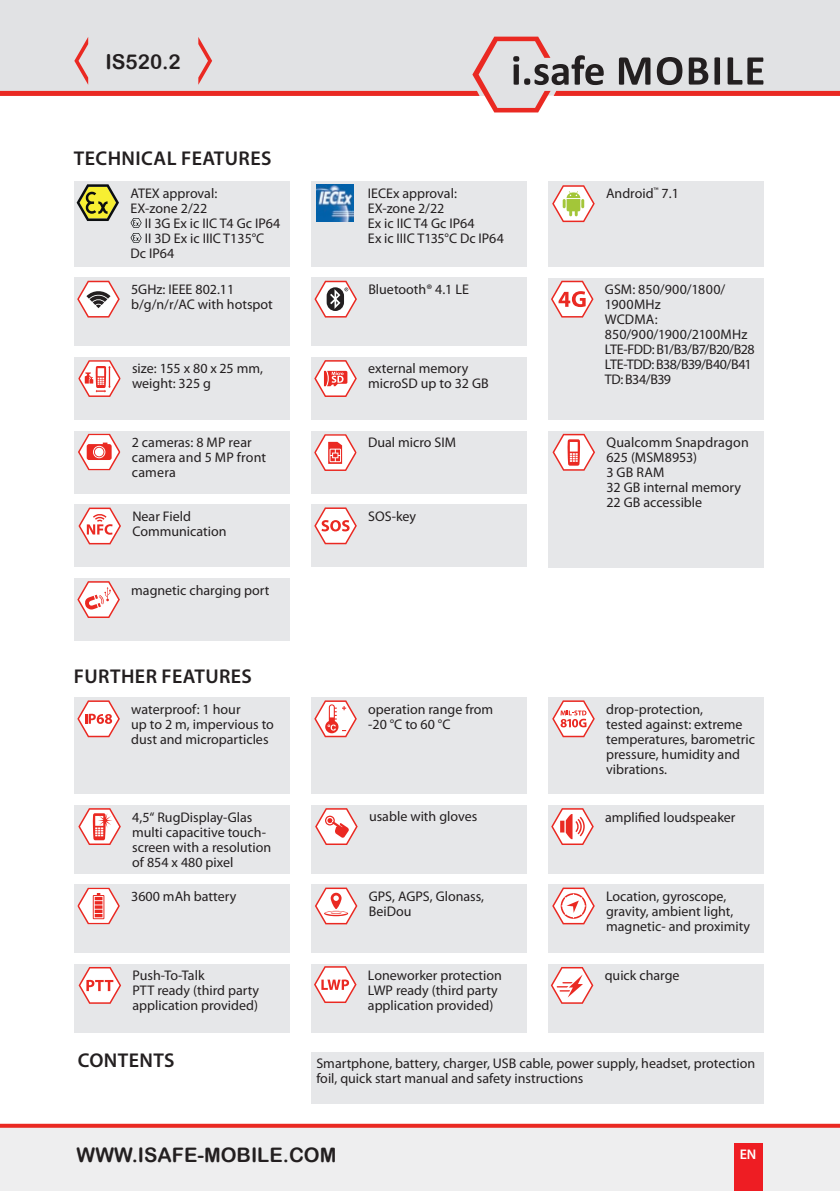
<style>
.page{position:relative;width:840px;height:1191px;background:#fff}
.page>*{position:absolute;margin:0;border:0;box-sizing:border-box;transform-origin:0 0}
.t1{font:20.6px "Arial Rounded MT Bold";color:#231f20}
.t2{font:600 20px "Myriad Pro";letter-spacing:.02em;color:#231f20}
.t3{font:20px "Arial Rounded MT Bold";color:#231f20}
.t4{font:14px/15px "Myriad Pro";color:#231f20}
.t5{font:14px/15px "Myriad Pro";letter-spacing:-.02em;color:#231f20}
.t6{font:600 14px "Myriad Pro";color:#fff}
</style>
<div class="page">
<div style="left:0;top:1125px;width:839px;height:66px;background:#eeeeef"></div>
<div style="left:74px;top:181px;width:215px;height:85px;background:#e6e7e9"></div>
<div style="left:310px;top:181px;width:216px;height:85px;background:#e6e7e9"></div>
<div style="left:547px;top:697px;width:216px;height:97px;background:#e6e7e9"></div>
<div style="left:547px;top:278px;width:216px;height:142px;background:#e6e7e9"></div>
<div style="left:74px;top:357px;width:215px;height:63px;background:#e6e7e9"></div>
<div style="left:310px;top:431px;width:216px;height:62px;background:#e6e7e9"></div>
<div style="left:310px;top:505px;width:216px;height:62px;background:#e6e7e9"></div>
<div style="left:310px;top:357px;width:216px;height:63px;background:#e6e7e9"></div>
<div style="left:547px;top:431px;width:216px;height:136px;background:#e6e7e9"></div>
<div style="left:74px;top:431px;width:215px;height:62px;background:#e6e7e9"></div>
<div style="left:74px;top:505px;width:215px;height:62px;background:#e6e7e9"></div>
<div style="left:74px;top:697px;width:215px;height:97px;background:#e6e7e9"></div>
<div style="left:310px;top:697px;width:216px;height:97px;background:#e6e7e9"></div>
<div style="left:310px;top:884px;width:216px;height:68px;background:#e6e7e9"></div>
<div style="left:74px;top:805px;width:215px;height:68px;background:#e6e7e9"></div>
<div style="left:547px;top:884px;width:216px;height:68px;background:#e6e7e9"></div>
<div style="left:310px;top:805px;width:216px;height:68px;background:#e6e7e9"></div>
<div style="left:74px;top:964px;width:215px;height:68px;background:#e6e7e9"></div>
<div style="left:547px;top:805px;width:216px;height:68px;background:#e6e7e9"></div>
<div style="left:310px;top:278px;width:216px;height:68px;background:#e6e7e9"></div>
<div style="left:74px;top:278px;width:215px;height:68px;background:#e6e7e9"></div>
<div style="left:547px;top:181px;width:216px;height:85px;background:#e6e7e9"></div>
<div style="left:74px;top:884px;width:215px;height:68px;background:#e6e7e9"></div>
<div style="left:310px;top:964px;width:216px;height:68px;background:#e6e7e9"></div>
<div style="left:547px;top:964px;width:216px;height:68px;background:#e6e7e9"></div>
<div style="left:74px;top:578px;width:215px;height:63px;background:#e6e7e9"></div>
<div style="left:0;top:0;width:839px;height:37px;background:#e1e2e4"></div>
<svg style="left:0;top:1123px;width:839px;height:4px;background:#ee524c"></svg>
<div style="left:733px;top:1143px;width:29px;height:48px;background:#ee1d23"></div>
<div style="left:310px;top:1052px;width:453px;height:51px;background:#e6e7e9"></div>
<svg style="left:0;top:37px;width:839px;height:75px"></svg>
<img style="left:316px;top:184px;width:37px;height:37px">
<svg style="left:77px;top:184px;width:42px;height:37px"></svg>
<svg style="left:78px;top:808px;width:43px;height:37px"></svg>
<svg style="left:314px;top:700px;width:42px;height:37px"></svg>
<svg style="left:77px;top:700px;width:43px;height:37px"></svg>
<svg style="left:315px;top:808px;width:42px;height:37px"></svg>
<svg style="left:315px;top:887px;width:42px;height:37px"></svg>
<svg style="left:314px;top:281px;width:43px;height:36px"></svg>
<svg style="left:551px;top:281px;width:42px;height:36px"></svg>
<svg style="left:314px;top:360px;width:42px;height:37px"></svg>
<svg style="left:77px;top:281px;width:43px;height:36px"></svg>
<svg style="left:78px;top:360px;width:43px;height:37px"></svg>
<svg style="left:77px;top:887px;width:43px;height:37px"></svg>
<svg style="left:314px;top:434px;width:42px;height:37px"></svg>
<svg style="left:552px;top:887px;width:42px;height:37px"></svg>
<svg style="left:550px;top:967px;width:43px;height:36px"></svg>
<svg style="left:552px;top:185px;width:42px;height:37px"></svg>
<svg style="left:314px;top:966px;width:42px;height:37px"></svg>
<svg style="left:551px;top:808px;width:42px;height:37px"></svg>
<svg style="left:79px;top:967px;width:42px;height:36px"></svg>
<svg style="left:552px;top:434px;width:42px;height:37px"></svg>
<svg style="left:78px;top:507px;width:43px;height:37px"></svg>
<svg style="left:78px;top:433px;width:42px;height:37px"></svg>
<svg style="left:552px;top:700px;width:42px;height:37px"></svg>
<svg style="left:314px;top:507px;width:42px;height:37px"></svg>
<svg style="left:77px;top:581px;width:43px;height:37px"></svg>
<svg style="left:130px;top:218px;width:12px;height:25px"></svg>
<h1 class="t1" style="left:105px;top:49px;width:77px">IS520.2</h1>
<h2 class="t2" style="left:74px;top:146px;width:199px">TECHNICAL FEATURES</h2>
<p class="t4" style="left:130px;top:185px;width:88px">ATEX approval:</p>
<p class="t4" style="left:130px;top:200px;width:78px">EX-zone 2/22</p>
<p class="t4" style="left:145px;top:215px;width:137px">II 3G Ex ic IIC T4 Gc IP64</p>
<p class="t4" style="left:145px;top:230px;width:121px">II 3D Ex ic IIIC T135°C</p>
<p class="t4" style="left:130px;top:245px;width:45px">Dc IP64</p>
<p class="t4" style="left:131px;top:281px;width:143px">5GHz: IEEE 802.11 b/g/n/r/AC with hotspot</p>
<p class="t4" style="left:132px;top:361px;width:132px">size: 155 x 80 x 25 mm, weight: 325 g</p>
<p class="t4" style="left:132px;top:435px;width:136px">2 cameras: 8 MP rear camera and 5 MP front camera</p>
<p class="t4" style="left:132px;top:508px;width:96px">Near Field<br>Communication</p>
<p class="t4" style="left:131px;top:583px;width:140px">magnetic charging port</p>
<h2 class="t2" style="left:74px;top:663px;width:179px">FURTHER FEATURES</h2>
<p class="t4" style="left:367px;top:185px;width:138px">IECEx approval:<br>EX-zone 2/22<br>Ex ic IIC T4 Gc IP64<br>Ex ic IIIC T135°C Dc IP64</p>
<p class="t4" style="left:605px;top:185px;width:74px">Android<sup>™</sup> 7.1</p>
<p class="t4" style="left:368px;top:281px;width:102px">Bluetooth® 4.1 LE</p>
<p class="t4" style="left:368px;top:361px;width:122px">external memory microSD up to 32 GB</p>
<p class="t4" style="left:368px;top:435px;width:89px">Dual micro SIM</p>
<p class="t4" style="left:368px;top:509px;width:49px">SOS-key</p>
<p class="t5" style="left:604px;top:281px;width:151px">GSM: 850/900/1800/<br>1900MHz<br>WCDMA:<br>850/900/1900/2100MHz<br>LTE-FDD: B1/B3/B7/B20/B28<br>LTE-TDD: B38/B39/B40/B41<br>TD: B34/B39</p>
<p class="t4" style="left:606px;top:435px;width:144px">Qualcomm Snapdragon<br>625 (MSM8953)<br>3 GB RAM<br>32 GB internal memory<br>22 GB accessible</p>
<p class="t4" style="left:131px;top:701px;width:144px">waterproof: 1 hour<br>up to 2 m, impervious to dust and microparticles</p>
<p class="t4" style="left:368px;top:701px;width:126px">operation range from -20 °C to 60 °C</p>
<p class="t4" style="left:132px;top:809px;width:140px">4,5“ RugDisplay-Glas multi capacitive touch&shy;screen with a resolution of 854 x 480 pixel</p>
<p class="t4" style="left:131px;top:888px;width:107px">3600 mAh battery</p>
<p class="t4" style="left:132px;top:967px;width:128px">Push-To-Talk<br>PTT ready (third party application provided)</p>
<p class="t4" style="left:369px;top:809px;width:110px">usable with gloves</p>
<p class="t4" style="left:368px;top:888px;width:117px">GPS, AGPS, Glonass,<br>BeiDou</p>
<p class="t4" style="left:368px;top:968px;width:135px">Loneworker protection<br>LWP ready (third party application provided)</p>
<p class="t4" style="left:605px;top:701px;width:150px">drop-protection,<br>tested against: extreme temperatures, barometric pressure, humidity and vibrations.</p>
<p class="t4" style="left:604px;top:809px;width:132px">amplified loudspeaker</p>
<p class="t4" style="left:605px;top:888px;width:145px">Location, gyroscope, gravity, ambient light, magnetic- and proximity</p>
<p class="t4" style="left:604px;top:967px;width:76px">quick charge</p>
<h2 class="t2" style="left:78px;top:1047px;width:98px">CONTENTS</h2>
<p class="t4" style="left:316px;top:1055px;width:440px">Smartphone, battery, charger, USB cable, power supply, headset, protection foil, quick start manual and safety instructions</p>
<h2 class="t3" style="left:77px;top:1142px;width:261px">WWW.ISAFE-MOBILE.COM</h2>
<p class="t6" style="left:739px;top:1145px;width:18px">EN</p>
</div>
